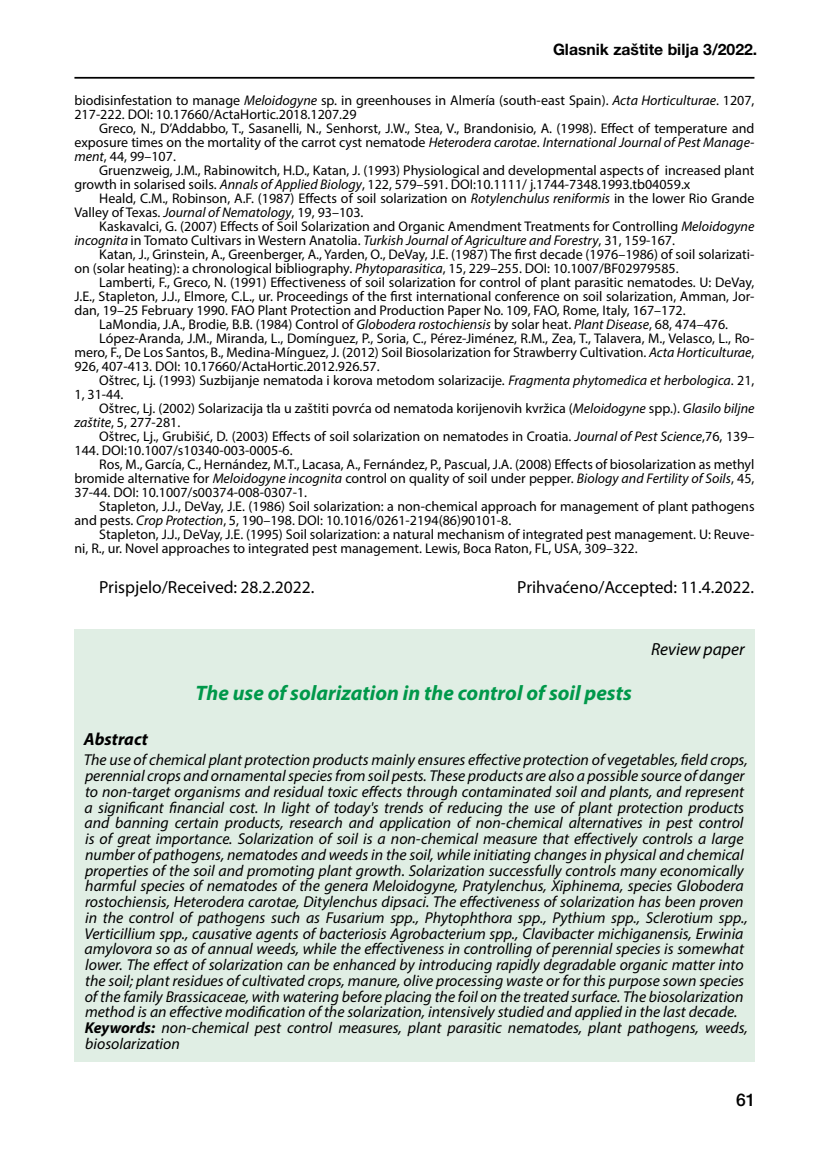
<style>
.page{position:relative;width:819px;height:1166px;background:#fff}
.page>*{position:absolute;margin:0;border:0;box-sizing:border-box;transform-origin:0 0}
.t1{font:italic 700 21px "Myriad Pro";color:#00984a}
.t2{font:17.5px "Myriad Pro";color:#000}
.t3{font:italic 17.5px "Myriad Pro";color:#000}
.t4{font:italic 700 17.5px "Myriad Pro";color:#000}
.t5{font:500 17.5px "Helvetica Neue LT Pro";color:#000}
.t6{font:italic 15.75px/15.8px "Myriad Pro";color:#000}
.t7{font:700 15.75px "Helvetica Neue LT Pro";color:#000}
.t8{font:14px/14px "Myriad Pro";color:#000}
.s1{font-style:italic}
.s2{font-weight:700}
</style>
<div class="page">
<hr style="left:74px;top:77px;width:680px;height:2px;background:#000">
<div style="left:74px;top:629px;width:680px;height:433px;background:#e0eee4"></div>
<p class="t7" style="left:553px;top:40px;width:206px">Glasnik zaštite bilja 3/2022.</p>
<p class="t8" style="left:74px;top:93px;width:681px">biodisinfestation to manage <span class="s1">Meloidogyne</span> sp. in greenhouses in Almería (south-east Spain). <span class="s1">Acta Horticulturae</span>. 1207,<br>217-222. DOI: 10.17660/ActaHortic.2018.1207.29</p>
<p class="t8" style="left:74px;top:121px;width:681px;text-align:justify;text-indent:25px">Greco, N., D’Addabbo, T., Sasanelli, N., Senhorst, J.W., Stea, V., Brandonisio, A. (1998). Effect of temperature and exposure times on the mortality of the carrot cyst nematode <span class="s1">Heterodera carotae</span>. <span class="s1">International Journal of Pest Manage&shy;ment</span>, 44, 99–107.</p>
<p class="t8" style="left:74px;top:163px;width:681px;text-indent:25px">Gruenzweig, J.M., Rabinowitch, H.D., Katan, J. (1993) Physiological and developmental aspects of increased plant growth in solarised soils. <span class="s1">Annals of Applied Biology</span>, 122, 579–591. DOI:10.1111/ j.1744-7348.1993.tb04059.x</p>
<p class="t8" style="left:74px;top:191px;width:681px;text-indent:25px">Heald, C.M., Robinson, A.F. (1987) Effects of soil solarization on <span class="s1">Rotylenchulus reniformis</span> in the lower Rio Grande<br>Valley of Texas. <span class="s1">Journal of Nematology</span>, 19, 93–103.</p>
<p class="t8" style="left:74px;top:219px;width:681px;text-indent:25px">Kaskavalci, G. (2007) Effects of Soil Solarization and Organic Amendment Treatments for Controlling <span class="s1">Meloidogyne incognita</span> in Tomato Cultivars in Western Anatolia. <span class="s1">Turkish Journal of Agriculture and Forestry</span>, 31, 159-167.</p>
<p class="t8" style="left:74px;top:247px;width:681px;text-indent:25px">Katan, J., Grinstein, A., Greenberger, A., Yarden, O., DeVay, J.E. (1987) The first decade (1976–1986) of soil solarizati&shy;on (solar heating): a chronological bibliography. <span class="s1">Phytoparasitica</span>, 15, 229–255. DOI: 10.1007/BF02979585.</p>
<p class="t8" style="left:99px;top:275px;width:656px">Lamberti, F., Greco, N. (1991) Effectiveness of soil solarization for control of plant parasitic nematodes. U: DeVay,</p>
<p class="t8" style="left:74px;top:289px;width:681px">J.E., Stapleton, J.J., Elmore, C.L., ur. Proceedings of the first international conference on soil solarization, Amman, Jor-</p>
<p class="t8" style="left:74px;top:303px;width:612px">dan, 19–25 February 1990. FAO Plant Protection and Production Paper No. 109, FAO, Rome, Italy, 167–172.</p>
<p class="t8" style="left:99px;top:317px;width:630px">LaMondia, J.A., Brodie, B.B. (1984) Control of <span class="s1">Globodera rostochiensis</span> by solar heat. <span class="s1">Plant Disease</span>, 68, 474–476.</p>
<p class="t8" style="left:99px;top:331px;width:656px">López-Aranda, J.M., Miranda, L., Domínguez, P., Soria, C., Pérez-Jiménez, R.M., Zea, T., Talavera, M., Velasco, L., Ro-</p>
<p class="t8" style="left:74px;top:345px;width:681px">mero, F., De Los Santos, B., Medina-Mínguez, J. (2012) Soil Biosolarization for Strawberry Cultivation. <span class="s1">Acta Horticulturae</span>,</p>
<p class="t8" style="left:74px;top:359px;width:307px">926, 407-413. DOI: 10.17660/ActaHortic.2012.926.57.</p>
<p class="t8" style="left:99px;top:373px;width:656px">Oštrec, Lj. (1993) Suzbijanje nematoda i korova metodom solarizacije. <span class="s1">Fragmenta phytomedica et herbologica</span>. 21,</p>
<p class="t8" style="left:74px;top:387px;width:50px">1, 31-44.</p>
<p class="t8" style="left:99px;top:401px;width:656px">Oštrec, Lj. (2002) Solarizacija tla u zaštiti povrća od nematoda korijenovih kvržica (<span class="s1">Meloidogyne</span> spp.). <span class="s1">Glasilo biljne</span></p>
<p class="t8" style="left:74px;top:415px;width:107px"><span class="s1">zaštite</span>, 5, 277-281.</p>
<p class="t8" style="left:99px;top:429px;width:656px">Oštrec, Lj., Grubišić, D. (2003) Effects of soil solarization on nematodes in Croatia. <span class="s1">Journal of Pest Science</span>,76, 139–</p>
<p class="t8" style="left:74px;top:443px;width:220px">144. DOI:10.1007/s10340-003-0005-6.</p>
<p class="t8" style="left:99px;top:457px;width:656px">Ros, M., García, C., Hernández, M.T., Lacasa, A., Fernández, P., Pascual, J.A. (2008) Effects of biosolarization as methyl</p>
<p class="t8" style="left:74px;top:471px;width:681px">bromide alternative for <span class="s1">Meloidogyne incognita</span> control on quality of soil under pepper. <span class="s1">Biology and Fertility of Soils</span>, 45,</p>
<p class="t8" style="left:74px;top:485px;width:234px">37-44. DOI: 10.1007/s00374-008-0307-1.</p>
<p class="t8" style="left:99px;top:499px;width:656px">Stapleton, J.J., DeVay, J.E. (1986) Soil solarization: a non-chemical approach for management of plant pathogens</p>
<p class="t8" style="left:74px;top:513px;width:438px">and pests. <span class="s1">Crop Protection</span>, 5, 190–198. DOI: 10.1016/0261-2194(86)90101-8.</p>
<p class="t8" style="left:99px;top:527px;width:656px">Stapleton, J.J., DeVay, J.E. (1995) Soil solarization: a natural mechanism of integrated pest management. U: Reuve-</p>
<p class="t8" style="left:74px;top:541px;width:564px">ni, R., ur. Novel approaches to integrated pest management. Lewis, Boca Raton, FL, USA, 309–322.</p>
<p class="t2" style="left:99px;top:576px;width:216px">Prispjelo/Received: 28.2.2022.</p>
<p class="t2" style="left:517px;top:576px;width:238px">Prihvaćeno/Accepted: 11.4.2022.</p>
<h1 class="t1" style="left:195px;top:679px;width:437px">The use of solarization in the control of soil pests</h1>
<p class="t3" style="left:651px;top:638px;width:95px">Review paper</p>
<p class="t4" style="left:84px;top:727px;width:66px">Abstract</p>
<p class="t6" style="left:84px;top:752px;width:665px">The use of chemical plant protection products mainly ensures effective protection of vegetables, field crops, perennial crops and ornamental species from soil pests. These products are also a possible source of danger to non-target organisms and residual toxic effects through contaminated soil and plants, and represent a significant financial cost. In light of today's trends of reducing the use of plant protection products and banning certain products, research and application of non-chemical alternatives in pest control is of great importance. Solarization of soil is a non-chemical measure that effectively controls a large number of pathogens, nematodes and weeds in the soil, while initiating changes in physical and chemical properties of the soil and promoting plant growth. Solarization successfully controls many economically harmful species of nematodes of the genera Meloidogyne, Pratylenchus, Xiphinema, species Globodera rostochiensis, Heterodera carotae, Ditylenchus dipsaci. The effectiveness of solarization has been proven in the control of pathogens such as Fusarium spp., Phytophthora spp., Pythium spp., Sclerotium spp., Verticillium spp., causative agents of bacteriosis Agrobacterium spp., Clavibacter michiganensis, Erwinia amylovora so as of annual weeds, while the effectiveness in controlling of perennial species is somewhat lower. The effect of solarization can be enhanced by introducing rapidly degradable organic matter into the soil; plant residues of cultivated crops, manure, olive processing waste or for this purpose sown species of the family Brassicaceae, with watering before placing the foil on the treated surface. The biosolarization method is an effective modification of the solarization, intensively studied and applied in the last decade.<br><span class="s2">Keywords:</span> non-chemical pest control measures, plant parasitic nematodes, plant pathogens, weeds, biosolarization</p>
<p class="t5" style="left:736px;top:1090px;width:21px">61</p>
</div>
